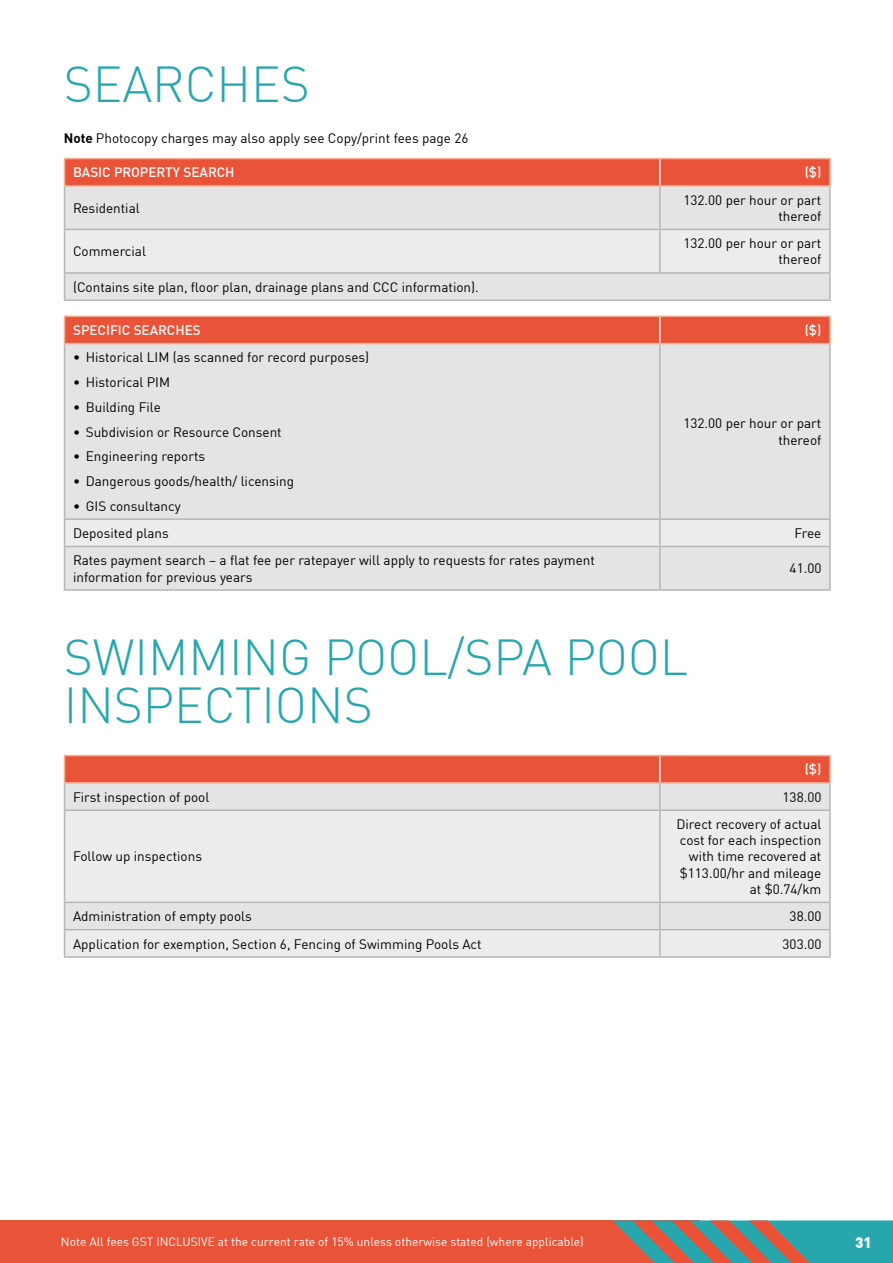
<style>
.page{position:relative;width:893px;height:1263px;background:#fff}
.page>*{position:absolute;margin:0;border:0;box-sizing:border-box;transform-origin:0 0}
.t1{font:300 49.5px/48px "DIN Offc";color:#27a7ad}
.t2{font:900 15px "DIN Offc";color:#fff}
.t3{font:13.5px/16.2px "DIN Offc";color:#000;text-align:right}
.t4{font:500 13.5px "DIN Offc";color:#fff}
.t5{font:12px "DIN Offc";color:#fff}
.s1{font-weight:700}
</style>
<div class="page">
<div style="left:0;top:1220px;width:699px;height:43px;background:#e95337"></div>
<svg style="left:612px;top:1220px;width:281px;height:43px"></svg>
<div style="left:65px;top:187px;width:764px;height:42px;background:#e4e4e6"></div>
<hr style="left:659px;top:187px;width:2px;height:42px;background:#b4b6b8">
<hr style="left:660px;top:229px;width:171px;height:1px;background:#b4b6b8">
<hr style="left:660px;top:272px;width:171px;height:2px;background:#b4b6b8">
<hr style="left:64px;top:187px;width:1px;height:42px;background:#b4b6b8">
<hr style="left:829px;top:187px;width:2px;height:42px;background:#b4b6b8">
<hr style="left:829px;top:230px;width:2px;height:42px;background:#b4b6b8">
<svg style="left:64px;top:229px;width:766px;height:71px;background:#e6e6e7"></svg>
<hr style="left:829px;top:274px;width:2px;height:26px;background:#b4b6b8">
<hr style="left:64px;top:300px;width:596px;height:1px;background:#b4b6b8">
<hr style="left:660px;top:300px;width:171px;height:1px;background:#b4b6b8">
<div style="left:64px;top:159px;width:765px;height:26px;background:#e95337"></div>
<hr style="left:64px;top:158px;width:596px;height:1px;background:#f5ae93">
<hr style="left:660px;top:158px;width:171px;height:1px;background:#f5ae93">
<hr style="left:829px;top:159px;width:2px;height:26px;background:#f5ae93">
<hr style="left:64px;top:185px;width:596px;height:2px;background:#f5ae93">
<hr style="left:660px;top:185px;width:171px;height:2px;background:#f5ae93">
<div style="left:65px;top:344px;width:764px;height:245px;background:#e4e4e6"></div>
<hr style="left:659px;top:344px;width:2px;height:174px;background:#b4b6b8">
<hr style="left:64px;top:518px;width:596px;height:2px;background:#b4b6b8">
<hr style="left:660px;top:518px;width:171px;height:2px;background:#b4b6b8">
<hr style="left:64px;top:546px;width:596px;height:1px;background:#b4b6b8">
<hr style="left:660px;top:546px;width:171px;height:1px;background:#b4b6b8">
<hr style="left:659px;top:547px;width:2px;height:42px;background:#b4b6b8">
<hr style="left:64px;top:344px;width:1px;height:174px;background:#b4b6b8">
<hr style="left:829px;top:344px;width:2px;height:174px;background:#b4b6b8">
<div style="left:64px;top:520px;width:765px;height:26px;background:#ececed"></div>
<hr style="left:829px;top:520px;width:2px;height:26px;background:#b4b6b8">
<hr style="left:64px;top:547px;width:1px;height:42px;background:#b4b6b8">
<hr style="left:829px;top:547px;width:2px;height:42px;background:#b4b6b8">
<hr style="left:64px;top:589px;width:596px;height:2px;background:#b4b6b8">
<hr style="left:660px;top:589px;width:171px;height:2px;background:#b4b6b8">
<div style="left:64px;top:317px;width:765px;height:26px;background:#e95337"></div>
<hr style="left:64px;top:316px;width:596px;height:1px;background:#f5ae93">
<hr style="left:660px;top:316px;width:171px;height:1px;background:#f5ae93">
<hr style="left:829px;top:317px;width:2px;height:26px;background:#f5ae93">
<hr style="left:64px;top:343px;width:596px;height:1px;background:#f5ae93">
<hr style="left:660px;top:343px;width:171px;height:1px;background:#f5ae93">
<div style="left:65px;top:811px;width:764px;height:145px;background:#ececed"></div>
<hr style="left:64px;top:809px;width:596px;height:2px;background:#b4b6b8">
<hr style="left:660px;top:809px;width:171px;height:2px;background:#b4b6b8">
<hr style="left:659px;top:811px;width:2px;height:91px;background:#b4b6b8">
<hr style="left:64px;top:902px;width:596px;height:1px;background:#b4b6b8">
<hr style="left:660px;top:902px;width:171px;height:1px;background:#b4b6b8">
<hr style="left:659px;top:903px;width:2px;height:26px;background:#b4b6b8">
<hr style="left:64px;top:929px;width:596px;height:1px;background:#b4b6b8">
<hr style="left:660px;top:929px;width:171px;height:1px;background:#b4b6b8">
<hr style="left:659px;top:930px;width:2px;height:26px;background:#b4b6b8">
<hr style="left:829px;top:784px;width:2px;height:25px;background:#b4b6b8">
<hr style="left:64px;top:811px;width:1px;height:91px;background:#b4b6b8">
<hr style="left:829px;top:811px;width:2px;height:91px;background:#b4b6b8">
<hr style="left:829px;top:903px;width:2px;height:26px;background:#b4b6b8">
<svg style="left:64px;top:903px;width:1px;height:53px"></svg>
<hr style="left:829px;top:930px;width:2px;height:26px;background:#b4b6b8">
<hr style="left:64px;top:956px;width:596px;height:2px;background:#b4b6b8">
<hr style="left:660px;top:956px;width:171px;height:2px;background:#b4b6b8">
<svg style="left:64px;top:756px;width:765px;height:53px;background:#e69a8d"></svg>
<hr style="left:64px;top:755px;width:596px;height:1px;background:#f5ae93">
<hr style="left:660px;top:755px;width:171px;height:1px;background:#f5ae93">
<hr style="left:829px;top:756px;width:2px;height:26px;background:#f5ae93">
<hr style="left:64px;top:782px;width:596px;height:2px;background:#f5ae93">
<hr style="left:660px;top:782px;width:171px;height:2px;background:#f5ae93">
<h1 class="t1" style="left:64px;top:59px;width:248px">SEARCHES</h1>
<p class="t3" style="left:64px;top:130px;width:406px"><span class="s1">Note</span> Photocopy charges may also apply see Copy/print fees page 26</p>
<p class="t4" style="left:73px;top:164px;width:163px">BASIC PROPERTY SEARCH</p>
<p class="t4" style="left:805px;top:164px;width:18px">($)</p>
<p class="t3" style="left:73px;top:200px;width:68px">Residential</p>
<p class="t3" style="left:683px;top:191px;width:139px">132.00 per hour or part thereof</p>
<p class="t3" style="left:73px;top:243px;width:75px">Commercial</p>
<p class="t3" style="left:683px;top:235px;width:139px">132.00 per hour or part thereof</p>
<p class="t3" style="left:73px;top:279px;width:407px">(Contains site plan, floor plan, drainage plans and CCC information).</p>
<p class="t4" style="left:73px;top:322px;width:129px">SPECIFIC SEARCHES</p>
<p class="t4" style="left:805px;top:322px;width:18px">($)</p>
<p class="t3" style="left:73px;top:349px;width:298px">• Historical LIM (as scanned for record purposes)</p>
<p class="t3" style="left:73px;top:374px;width:99px">• Historical PIM</p>
<p class="t3" style="left:73px;top:399px;width:89px">• Building File</p>
<p class="t3" style="left:73px;top:423px;width:210px">• Subdivision or Resource Consent</p>
<p class="t3" style="left:73px;top:448px;width:134px">• Engineering reports</p>
<p class="t3" style="left:73px;top:473px;width:223px">• Dangerous goods/health/ licensing</p>
<p class="t3" style="left:73px;top:497px;width:109px">• GIS consultancy</p>
<p class="t3" style="left:683px;top:415px;width:139px">132.00 per hour or part thereof</p>
<p class="t3" style="left:73px;top:525px;width:97px">Deposited plans</p>
<p class="t3" style="left:794px;top:525px;width:29px">Free</p>
<p class="t3" style="left:73px;top:552px;width:523px;text-align:left">Rates payment search – a flat fee per ratepayer will apply to requests for rates payment information for previous years</p>
<p class="t3" style="left:790px;top:560px;width:33px">41.00</p>
<h1 class="t1" style="left:64px;top:633px;width:626px">SWIMMING POOL/SPA POOL<br>INSPECTIONS</h1>
<p class="t4" style="left:805px;top:761px;width:18px">($)</p>
<p class="t3" style="left:73px;top:788px;width:138px">First inspection of pool</p>
<p class="t3" style="left:783px;top:788px;width:40px">138.00</p>
<p class="t3" style="left:73px;top:848px;width:130px">Follow up inspections</p>
<p class="t3" style="left:676px;top:816px;width:146px">Direct recovery of actual cost for each inspection with time recovered at $113.00/hr and mileage at $0.74/km</p>
<p class="t3" style="left:73px;top:908px;width:180px">Administration of empty pools</p>
<p class="t3" style="left:790px;top:908px;width:33px">38.00</p>
<p class="t3" style="left:73px;top:935px;width:410px">Application for exemption, Section 6, Fencing of Swimming Pools Act</p>
<p class="t3" style="left:783px;top:935px;width:40px">303.00</p>
<p class="t5" style="left:61px;top:1234px;width:524px">Note All fees GST INCLUSIVE at the current rate of 15% unless otherwise stated (where applicable)</p>
<p class="t2" style="left:855px;top:1233px;width:18px">31</p>
</div>
